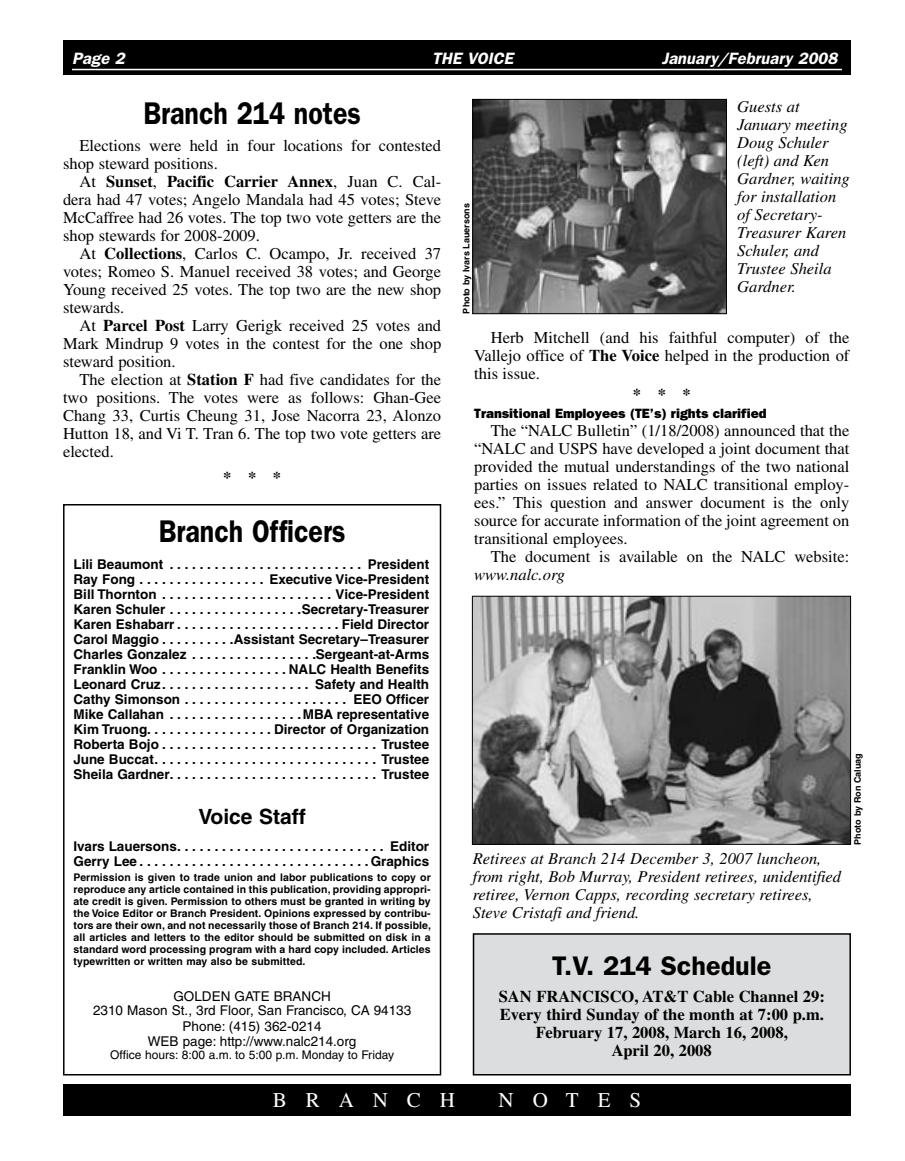
<style>
.page{position:relative;width:905px;height:1161px;background:#fff}
.page>*{position:absolute;margin:0;border:0;box-sizing:border-box;transform-origin:0 0}
.t1{font:600 31.5px "Franklin Gothic";color:#000;scale:.85 1}
.t2{font:600 27px "Franklin Gothic";color:#000}
.t3{font:21px "Times";letter-spacing:.9em;color:#fff}
.t4{font:700 21px "Helvetica";color:#000}
.t5{font:16.5px/18px "Times";color:#000;text-align:justify}
.t6{font:italic 16.5px/18px "Times";color:#000}
.t7{font:700 16.5px/18px "Times";color:#000;text-align:center}
.t8{font:italic 600 16.5px "Franklin Gothic";color:#fff}
.t9{font:700 13.5px/15px "Helvetica";color:#000;text-align:justify}
.t10{font:13.5px/15px "Helvetica";color:#000;text-align:center}
.t11{font:800 13.5px "Franklin Gothic";color:#000}
.t12{font:12px "Helvetica";color:#000}
.t13{font:700 10.5px/12px "Helvetica";letter-spacing:.01em;color:#000;text-align:justify}
.t14{font:700 9px "Helvetica";color:#000}
.s1{font-weight:700}
</style>
<div class="page">
<div style="left:63px;top:40px;width:787px;height:35px;background:#000"></div>
<hr style="left:72px;top:69px;width:770px;height:1px;background:#fff">
<div style="left:63px;top:1084px;width:787px;height:32px;background:#000"></div>
<div style="left:63px;top:504px;width:378px;height:572px;border:2px solid #000"></div>
<div style="left:473px;top:934px;width:377px;height:141px;background:#dcddde"></div>
<div style="left:472px;top:933px;width:378px;height:143px;border:2px solid #000"></div>
<img style="left:474px;top:598px;width:374px;height:245px">
<div style="left:472px;top:596px;width:378px;height:249px;border:1px solid #000"></div>
<img style="left:474px;top:101px;width:250px;height:211px">
<div style="left:472px;top:99px;width:254px;height:215px;border:1px solid #000"></div>
<p class="t8" style="left:72px;top:49px;width:39px">Page</p>
<p class="t8" style="left:432px;top:49px;width:83px">THE VOICE</p>
<p class="t8" style="left:661px;top:49px;width:177px">January/February 2008</p>
<h1 class="t1" style="left:143px;top:95px;width:257px">Branch 214 notes</h1>
<p class="t5" style="left:63px;top:137px;width:379px;text-indent:16px">Elections were held in four locations for contested shop steward positions.</p>
<p class="t5" style="left:63px;top:173px;width:380px;text-indent:16px">At <span class="s1">Sunset</span>, <span class="s1">Pacific Carrier Annex</span>, Juan C. Cal&shy;dera had 47 votes; Angelo Mandala had 45 votes; Steve McCaffree had 26 votes. The top two vote getters are the shop stewards for 2008-2009.</p>
<p class="t5" style="left:63px;top:245px;width:379px;text-indent:16px">At <span class="s1">Collections</span>, Carlos C. Ocampo, Jr. received 37 votes; Romeo S. Manuel received 38 votes; and George Young received 25 votes. The top two are the new shop stewards.</p>
<p class="t5" style="left:63px;top:317px;width:380px;text-indent:16px">At <span class="s1">Parcel Post</span> Larry Gerigk received 25 votes and Mark Mindrup 9 votes in the contest for the one shop steward position.</p>
<p class="t5" style="left:63px;top:371px;width:380px;text-indent:16px">The election at <span class="s1">Station F</span> had five candidates for the two positions. The votes were as follows: Ghan-Gee Chang 33, Curtis Cheung 31, Jose Nacorra 23, Alonzo Hutton 18, and Vi T. Tran 6. The top two vote getters are elected.</p>
<p class="t7" style="left:223px;top:468px;width:59px">***</p>
<h1 class="t1" style="left:159px;top:512px;width:221px">Branch Officers</h1>
<p class="t9" style="left:74px;top:556px;width:357px">Lili Beaumont .......................... President Ray Fong . . . . . . . . . . . . . . . . . Executive Vice-President Bill Thornton . . . . . . . . . . . . . . . . . . . . . . . Vice-President Karen Schuler . . . . . . . . . . . . . . . . . Secretary-Treasurer Karen Eshabarr . . . . . . . . . . . . . . . . . . . . . Field Director Carol Maggio . . . . . . . . . Assistant Secretary–Treasurer Charles Gonzalez . . . . . . . . . . . . . . . . Sergeant-at-Arms Franklin Woo . . . . . . . . . . . . . . . . NALC Health Benefits Leonard Cruz . . . . . . . . . . . . . . . . . . . . Safety and Health Cathy Simonson ...................... EEOOfficer Mike Callahan . . . . . . . . . . . . . . . . . MBA representative Kim Truong. . . . . . . . . . . . . . . . . Director of Organization Roberta Bojo ............................. Trustee June Buccat .............................. Trustee Sheila Gardner............................ Trustee</p>
<p class="t4" style="left:198px;top:803px;width:109px">Voice Staff</p>
<p class="t9" style="left:74px;top:838px;width:357px">Ivars Lauersons ............................ Editor<br>Gerry Lee .............................. Graphics</p>
<p class="t13" style="left:73px;top:871px;width:359px">Permission is given to trade union and labor publications to copy or reproduce any article contained in this publication, providing appropri&shy;ate credit is given. Permission to others must be granted in writing by the Voice Editor or Branch President. Opinions expressed by contribu&shy;tors are their own, and not necessarily those of Branch 214. If possible, all articles and letters to the editor should be submitted on disk in a standard word processing program with a hard copy in-cluded. Articles typewritten or written may also be submitted.</p>
<p class="t10" style="left:93px;top:988px;width:320px">GOLDEN GATE BRANCH<br>2310 Mason St., 3rd Floor, San Francisco, CA 94133<br>Phone: (415) 362-0214<br>WEB page: http://www.nalc214.org</p>
<p class="t12" style="left:110px;top:1048px;width:285px">Office hours: 8:00 a.m. to 5:00 p.m. Monday to Friday</p>
<p class="t14" style="left:461px;top:314px;width:112px;rotate:-90deg">Photo by Ivars Lauersons</p>
<p class="t6" style="left:737px;top:97px;width:114px">Guests at<br>January meeting<br>Doug Schuler (left) and Ken<br>Gardner, waiting for installation of Secretary-<br>Treasurer Karen<br>Schuler, and<br>Trustee Sheila<br>Gardner.</p>
<p class="t5" style="left:474px;top:328px;width:377px;text-indent:16px">Herb Mitchell (and his faithful computer) of the Vallejo office of <span class="s1">The Voice</span> helped in the production of this issue.</p>
<p class="t7" style="left:633px;top:385px;width:59px">***</p>
<p class="t11" style="left:474px;top:405px;width:294px">Transitional Employees (TE’s) rights clarified</p>
<p class="t5" style="left:474px;top:421px;width:377px;text-indent:16px">The “NALC Bulletin” (1/18/2008) announced that the “NALC and USPS have developed a joint document that provided the mutual understandings of the two national parties on issues related to NALC transitional employ&shy;ees.” This question and answer document is the only source for accurate information of the joint agreement on transitional employees.</p>
<p class="t5" style="left:490px;top:547px;width:360px">The document is available on the NALC website:</p>
<p class="t6" style="left:474px;top:565px;width:92px">www.nalc.org</p>
<p class="t6" style="left:472px;top:849px;width:370px">Retirees at Branch 214 December 3, 2007 luncheon, from right, Bob Murray, President retirees, unidentified retiree, Vernon Capps, recording secretary retirees, Steve Cristafi and friend.</p>
<p class="t14" style="left:852px;top:845px;width:93px;rotate:-90deg">Photo by Ron Caluag</p>
<h2 class="t2" style="left:552px;top:950px;width:221px">T.V. 214 Schedule</h2>
<p class="t7" style="left:499px;top:987px;width:327px">SAN FRANCISCO, AT&amp;T Cable Channel 29:<br>Every third Sunday of the month at 7:00 p.m.<br>February 17, 2008, March 16, 2008,<br>April 20, 2008</p>
<p class="t3" style="left:273px;top:1088px;width:184px">BRANCH</p>
<p class="t3" style="left:498px;top:1088px;width:144px">NOTES</p>
</div>
